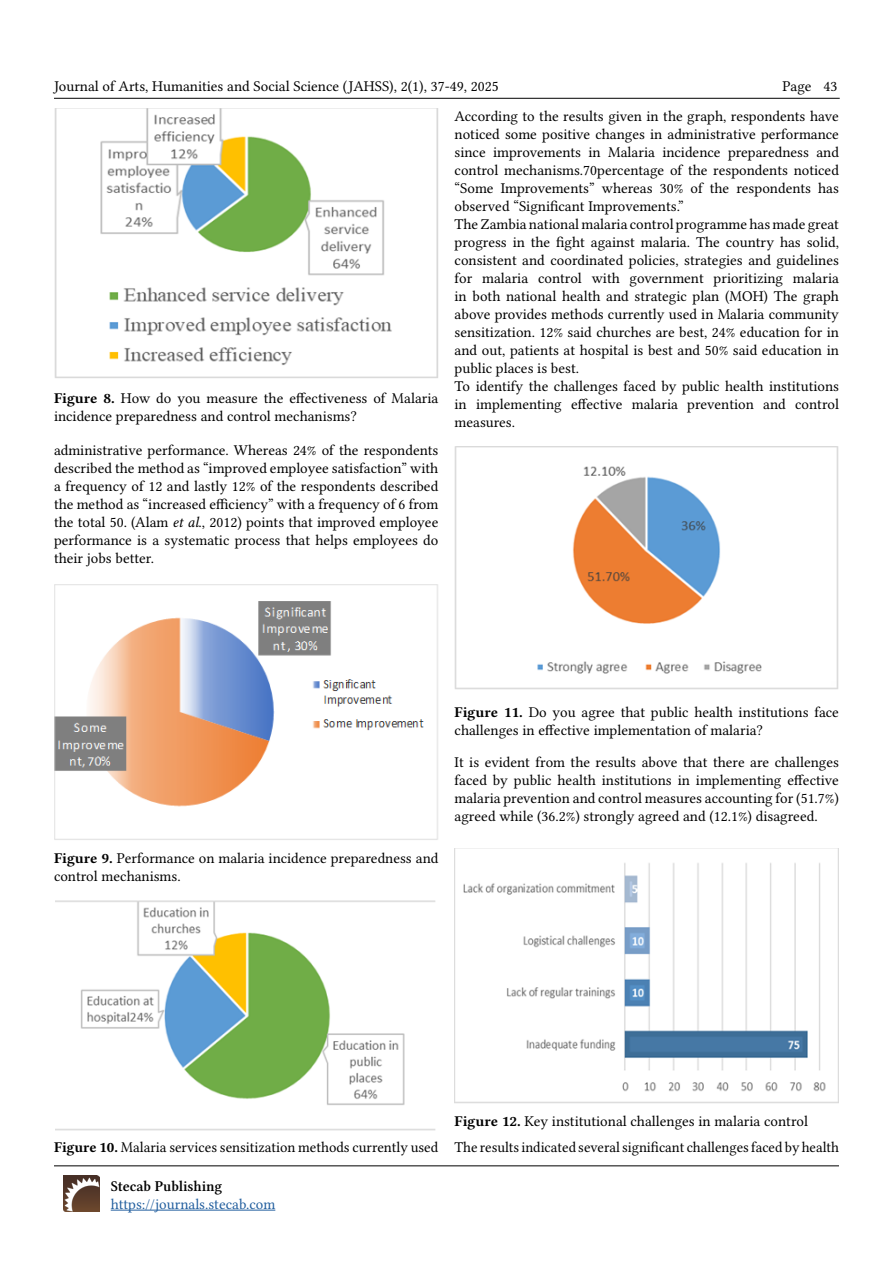
<style>
.page{position:relative;width:893px;height:1263px;background:#fff}
.page>*{position:absolute;margin:0;border:0;box-sizing:border-box;transform-origin:0 0}
.t1{font:15px/18px "Libertinus Serif";color:#000}
.t2{font:15px "Libertinus Serif";color:#215e9e}
.t3{font:600 15px "Libertinus Serif";color:#000}
.s1{font-weight:700}
.s2{font-style:italic}
</style>
<div class="page">
<hr style="left:111px;top:1210px;width:164px;height:1px;background:#215e9e">
<hr style="left:54px;top:1165px;width:785px;height:1px;background:#000">
<img style="left:63px;top:1175px;width:36px;height:37px">
<hr style="left:54px;top:98px;width:786px;height:1px;background:#000">
<img style="left:54px;top:585px;width:384px;height:255px">
<img style="left:56px;top:900px;width:379px;height:231px">
<img style="left:455px;top:446px;width:384px;height:244px">
<img style="left:455px;top:848px;width:384px;height:255px">
<img style="left:54px;top:108px;width:384px;height:270px">
<p class="t1" style="left:54px;top:77px;width:446px">Journal of Arts, Humanities and Social Science (JAHSS), 2(1), 37-49, 2025</p>
<p class="t1" style="left:782px;top:77px;width:31px">Page</p>
<p class="t1" style="left:823px;top:77px;width:15px">43</p>
<p class="t1" style="left:54px;top:389px;width:386px"><span class="s1">Figure 8.</span> How do you measure the effectiveness of Malaria incidence preparedness and control mechanisms?</p>
<p class="t1" style="left:54px;top:441px;width:386px;text-align:justify">administrative performance. Whereas 24% of the respondents described the method as “improved employee satisfaction” with a frequency of 12 and lastly 12% of the respondents described the method as “increased efficiency” with a frequency of 6 from the total 50. (Alam <span class="s2">et al</span>., 2012) points that improved employee performance is a systematic process that helps employees do their jobs better.</p>
<p class="t1" style="left:455px;top:107px;width:386px">According to the results given in the graph, respondents have noticed some positive changes in administrative performance since improvements in Malaria incidence preparedness and control mechanisms.70percentage of the respondents noticed “Some Improvements” whereas 30% of the respondents has observed “Significant Improvements.”<br>The Zambia national malaria control programme has made great progress in the fight against malaria. The country has solid, consistent and coordinated policies, strategies and guidelines for malaria control with government prioritizing malaria in both national health and strategic plan (MOH) The graph above provides methods currently used in Malaria community sensitization. 12% said churches are best, 24% education for in and out, patients at hospital is best and 50% said education in public places is best.<br>To identify the challenges faced by public health institutions in implementing effective malaria prevention and control measures.</p>
<p class="t1" style="left:54px;top:849px;width:386px"><span class="s1">Figure 9.</span> Performance on malaria incidence preparedness and control mechanisms.</p>
<p class="t1" style="left:455px;top:703px;width:386px"><span class="s1">Figure 11.</span> Do you agree that public health institutions face challenges in effective implementation of malaria?</p>
<p class="t1" style="left:455px;top:752px;width:386px;text-align:justify">It is evident from the results above that there are challenges faced by public health institutions in implementing effective malaria prevention and control measures accounting for (51.7%) agreed while (36.2%) strongly agreed and (12.1%) disagreed.</p>
<p class="t1" style="left:54px;top:1138px;width:386px"><span class="s1">Figure 10.</span> Malaria services sensitization methods currently used</p>
<p class="t3" style="left:111px;top:1178px;width:113px">Stecab Publishing</p>
<p class="t2" style="left:111px;top:1195px;width:166px">https://journals.stecab.com</p>
<p class="t1" style="left:455px;top:1108px;width:386px;line-height:25.3px"><span class="s1">Figure 12.</span> Key institutional challenges in malaria control<br>The results indicated several significant challenges faced by health</p>
</div>
